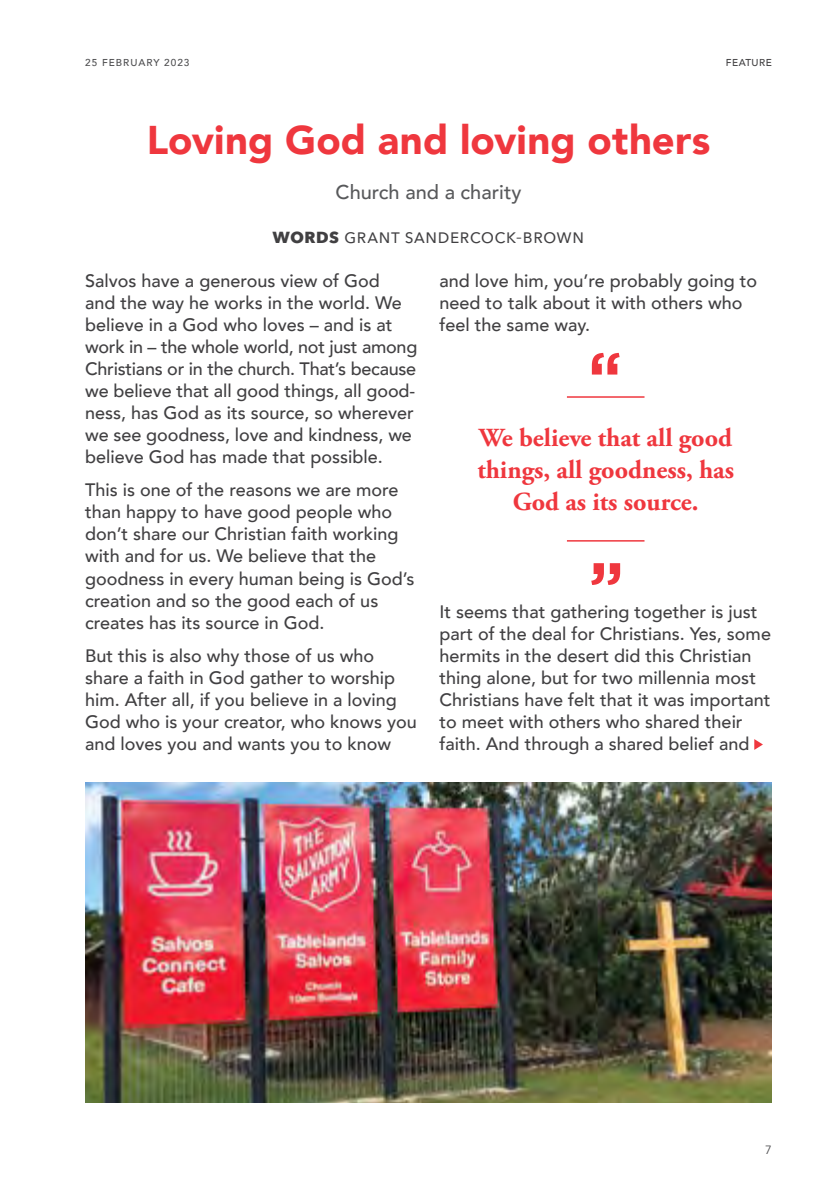
<style>
.page{position:relative;width:840px;height:1191px;background:#fff}
.page>*{position:absolute;margin:0;border:0;box-sizing:border-box;transform-origin:0 0}
.t1{font:900 40px "Avenir";color:#ef373e}
.t2{font:700 26px/32px "Adobe Garamond Pro";color:#ef373e;text-align:center}
.t3{font:20px "Avenir Next";letter-spacing:.01em;color:#414042}
.t4{font:500 20px "Avenir";color:#58595b}
.t5{font:500 18px/22px "Avenir";color:#414042}
.t6{font:12px "Avenir";color:#4d4d4f}
.t7{font:500 10px "Avenir";letter-spacing:.1em;color:#4d4d4f}
.t8{font:500 10px "Avenir";letter-spacing:.05em;color:#414042}
.s1{font-weight:700}
</style>
<div class="page">
<svg style="left:591px;top:563px;width:28px;height:22px"></svg>
<hr style="left:566px;top:540px;width:78px;height:1px;background:#ef373e">
<hr style="left:566px;top:396px;width:78px;height:2px;background:#ef373e">
<svg style="left:591px;top:353px;width:28px;height:21px"></svg>
<img style="left:85px;top:783px;width:686px;height:319px">
<svg style="left:754px;top:739px;width:8px;height:11px"></svg>
<p class="t7" style="left:85px;top:54px;width:32px">25 February</p>
<p class="t7" style="left:164px;top:54px;width:27px">2023</p>
<p class="t8" style="left:725px;top:54px;width:47px">FEATURE</p>
<h1 class="t1" style="left:147px;top:106px;width:564px">Loving God and loving others</h1>
<p class="t4" style="left:335px;top:174px;width:187px">Church and a charity</p>
<p class="t3" style="left:272px;top:219px;width:313px"><span class="s1">WORDS</span> Grant Sandercock-Brown</p>
<p class="t5" style="left:85px;top:268px;width:333px">Salvos have a generous view of God<br>and the way he works in the world. We believe in a God who loves – and is at work in – the whole world, not just among Christians or in the church. That’s because we believe that all good things, all good&shy;ness, has God as its source, so wherever we see goodness, love and kindness, we believe God has made that possible.</p>
<p class="t5" style="left:85px;top:478px;width:331px">This is one of the reasons we are more than happy to have good people who don’t share our Christian faith working with and for us. We believe that the goodness in every human being is God’s creation and so the good each of us creates has its source in God.</p>
<p class="t5" style="left:85px;top:643px;width:333px">But this is also why those of us who share a faith in God gather to worship him. After all, if you believe in a loving God who is your creator, who knows you and loves you and wants you to know</p>
<p class="t5" style="left:439px;top:268px;width:319px">and love him, you’re probably going to need to talk about it with others who feel the same way.</p>
<h2 class="t2" style="left:477px;top:422px;width:258px">We believe that all good things, all goodness, has<br>God as its source.</h2>
<p class="t5" style="left:439px;top:599px;width:333px">It seems that gathering together is just part of the deal for Christians. Yes, some hermits in the desert did this Christian thing alone, but for two millennia most Christians have felt that it was important to meet with others who shared their faith. And through a shared belief and</p>
<p class="t6" style="left:764px;top:1142px;width:8px">7</p>
</div>
